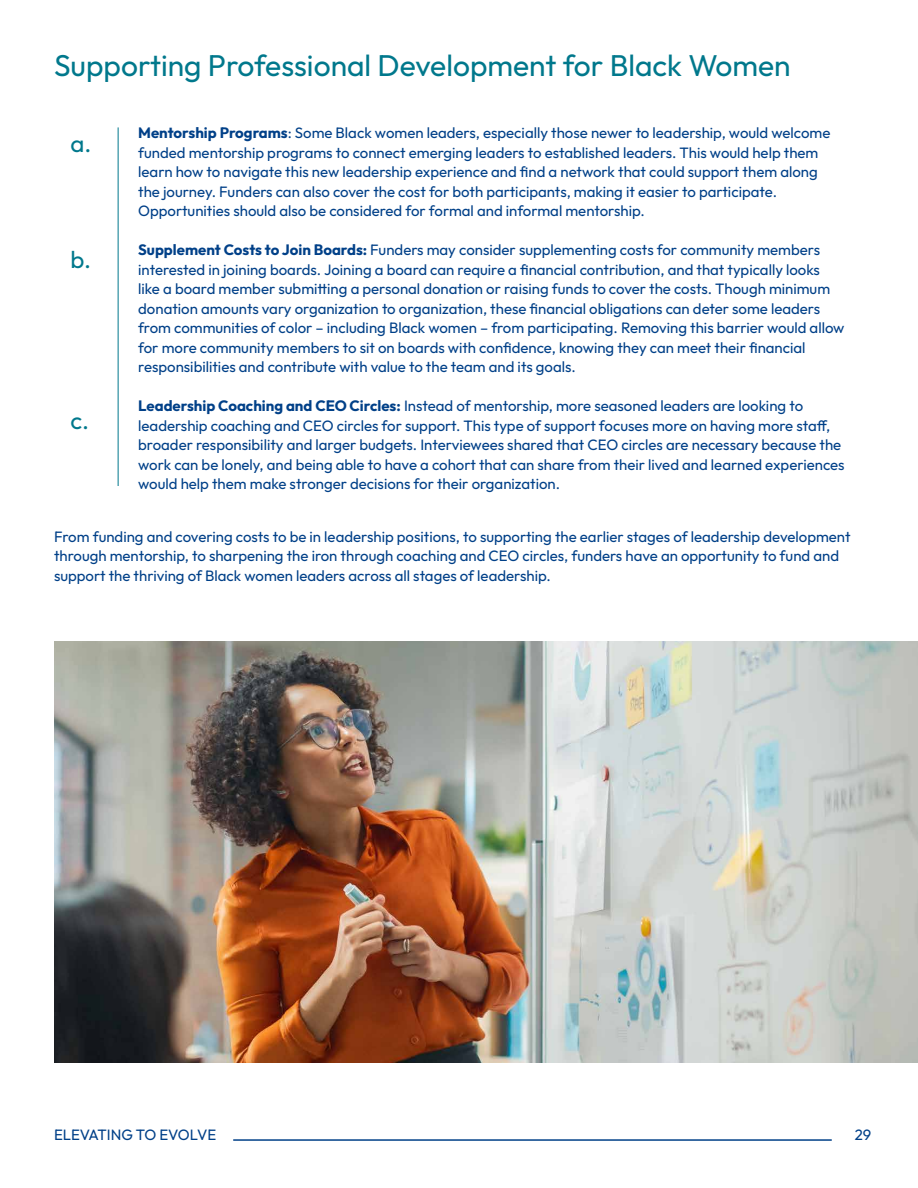
<style>
.page{position:relative;width:918px;height:1188px;background:#fff}
.page>*{position:absolute;margin:0;border:0;box-sizing:border-box;transform-origin:0 0}
.t1{font:30px "Outfit";color:#00788c}
.t2{font:24px "Outfit";color:#00788c}
.t3{font:15px/19.5px "Outfit";color:#004088}
.s1{font-weight:700}
</style>
<div class="page">
<hr style="left:233px;top:1139px;width:599px;height:2px;background:#004088">
<img style="left:54px;top:642px;width:864px;height:421px">
<hr style="left:118px;top:127px;width:1px;height:359px;background:#00788c">
<h1 class="t1" style="left:54px;top:46px;width:738px">Supporting Professional Development for Black Women</h1>
<h2 class="t2" style="left:71px;top:129px;width:22px">a.</h2>
<h2 class="t2" style="left:71px;top:244px;width:22px">b.</h2>
<h2 class="t2" style="left:71px;top:405px;width:20px">c.</h2>
<p class="t3" style="left:138px;top:123px;width:694px"><span class="s1">Mentorship Programs</span>: Some Black women leaders, especially those newer to leadership, would welcome funded mentorship programs to connect emerging leaders to established leaders. This would help them learn how to navigate this new leadership experience and find a network that could support them along the journey. Funders can also cover the cost for both participants, making it easier to participate.<br>Opportunities should also be considered for formal and informal mentorship.</p>
<p class="t3" style="left:138px;top:240px;width:708px"><span class="s1">Supplement Costs to Join Boards:</span> Funders may consider supplementing costs for community members interested in joining boards. Joining a board can require a financial contribution, and that typically looks like a board member submitting a personal donation or raising funds to cover the costs. Though minimum donation amounts vary organization to organization, these financial obligations can deter some leaders from communities of color – including Black women – from participating. Removing this barrier would allow for more community members to sit on boards with confidence, knowing they can meet their financial responsibilities and contribute with value to the team and its goals.</p>
<p class="t3" style="left:138px;top:396px;width:708px"><span class="s1">Leadership Coaching and CEO Circles:</span> Instead of mentorship, more seasoned leaders are looking to leadership coaching and CEO circles for support. This type of support focuses more on having more staff, broader responsibility and larger budgets. Interviewees shared that CEO circles are necessary because the work can be lonely, and being able to have a cohort that can share from their lived and learned experiences would help them make stronger decisions for their organization.</p>
<p class="t3" style="left:54px;top:527px;width:798px">From funding and covering costs to be in leadership positions, to supporting the earlier stages of leadership development through mentorship, to sharpening the iron through coaching and CEO circles, funders have an opportunity to fund and support the thriving of Black women leaders across all stages of leadership.</p>
<p class="t3" style="left:54px;top:1126px;width:164px">ELEVATING TO EVOLVE</p>
<p class="t3" style="left:855px;top:1126px;width:18px">29</p>
</div>
